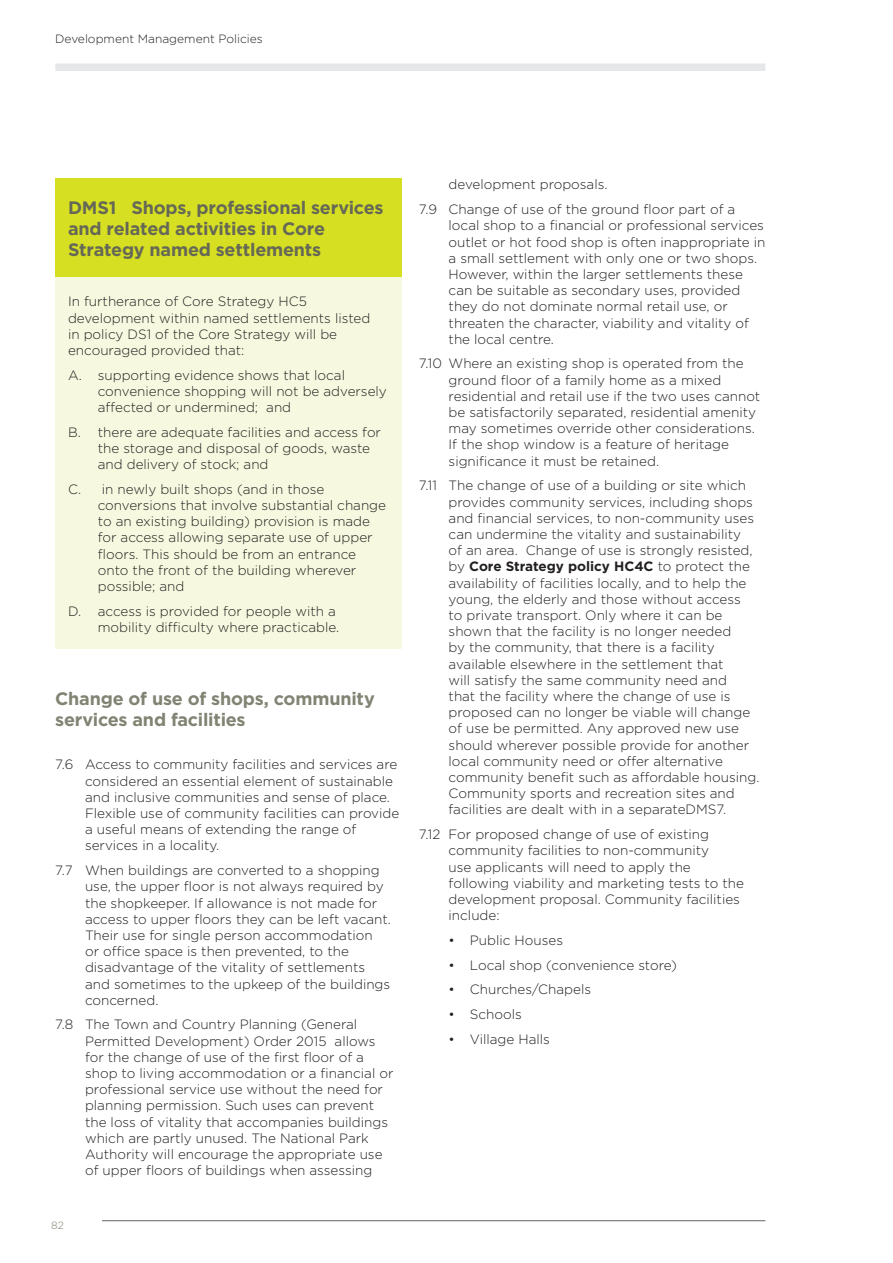
<style>
.page{position:relative;width:893px;height:1263px;background:#fff}
.page>*{position:absolute;margin:0;border:0;box-sizing:border-box;transform-origin:0 0}
.t1{font:700 18px/21px "Gotham";letter-spacing:-.01em;color:#666857}
.t2{font:700 18px/21px "Gotham";letter-spacing:-.01em;color:#818373}
.t3{font:300 13.5px/16.2px "Gotham";color:#231f20}
.t4{font:300 12px "Gotham";color:#231f20}
.t5{font:300 10.5px "Gotham";color:#818373}
.s1{font-weight:700}
</style>
<div class="page">
<div style="left:55px;top:179px;width:347px;height:98px;background:#d6df21"></div>
<div style="left:55px;top:277px;width:347px;height:371px;background:#f6f9df"></div>
<hr style="left:102px;top:1220px;width:663px;height:1px;background:#636366">
<div style="left:55px;top:63px;width:710px;height:8px;background:#e6e7e9"></div>
<p class="t4" style="left:55px;top:31px;width:209px">Development Management Policies</p>
<h1 class="t1" style="left:68px;top:197px;width:317px">DMS1 Shops, professional services and related activities in Core<br>Strategy named settlements</h1>
<p class="t3" style="left:68px;top:293px;width:304px">In furtherance of Core Strategy HC5 development within named settlements listed in policy DS1 of the Core Strategy will be encouraged provided that:</p>
<p class="t3" style="left:98px;top:366px;width:291px;text-indent:-30px">A. supporting evidence shows that local convenience shopping will not be adversely affected or undermined; and</p>
<p class="t3" style="left:98px;top:423px;width:285px;text-indent:-30px">B. there are adequate facilities and access for the storage and disposal of goods, waste and delivery of stock; and</p>
<p class="t3" style="left:98px;top:481px;width:290px;text-indent:-30px">C. in newly built shops (and in those conversions that involve substantial change to an existing building) provision is made for access allowing separate use of upper floors. This should be from an entrance onto the front of the building wherever possible; and</p>
<p class="t3" style="left:68px;top:602px;width:273px;text-align:right">D. access is provided for people with a mobility difficulty where practicable.</p>
<h1 class="t2" style="left:55px;top:688px;width:321px">Change of use of shops, community services and facilities</h1>
<p class="t3" style="left:85px;top:756px;width:316px;text-indent:-30px">7.6 Access to community facilities and services are considered an essential element of sustainable and inclusive communities and sense of place.<br>Flexible use of community facilities can provide a useful means of extending the range of services in a locality.</p>
<p class="t3" style="left:85px;top:862px;width:307px;text-indent:-30px">7.7 When buildings are converted to a shopping use, the upper floor is not always required by the shopkeeper. If allowance is not made for access to upper floors they can be left vacant.<br>Their use for single person accommodation<br>or office space is then prevented, to the disadvantage of the vitality of settlements and sometimes to the upkeep of the buildings concerned.</p>
<p class="t3" style="left:85px;top:1016px;width:310px;text-indent:-30px">7.8 The Town and Country Planning (General Permitted Development) Order 2015 allows for the change of use of the first floor of a shop to living accommodation or a financial or professional service use without the need for planning permission. Such uses can prevent the loss of vitality that accompanies buildings which are partly unused. The National Park Authority will encourage the appropriate use of upper floors of buildings when assessing</p>
<p class="t5" style="left:51px;top:1218px;width:15px">82</p>
<p class="t3" style="left:419px;top:172px;width:318px;line-height:24.8px;text-indent:30px">development proposals.<br>7.9 Change of use of the ground floor part of a</p>
<p class="t3" style="left:449px;top:217px;width:318px">local shop to a financial or professional services outlet or hot food shop is often inappropriate in a small settlement with only one or two shops.<br>However, within the larger settlements these can be suitable as secondary uses, provided they do not dominate normal retail use, or threaten the character, viability and vitality of the local centre.</p>
<p class="t3" style="left:449px;top:355px;width:313px;text-indent:-30px">7.10 Where an existing shop is operated from the ground floor of a family home as a mixed residential and retail use if the two uses cannot be satisfactorily separated, residential amenity may sometimes override other considerations.<br>If the shop window is a feature of heritage significance it must be retained.</p>
<p class="t3" style="left:449px;top:477px;width:312px;text-indent:-30px">7.11 The change of use of a building or site which provides community services, including shops and financial services, to non-community uses can undermine the vitality and sustainability<br>of an area. Change of use is strongly resisted, by <span class="s1">Core Strategy policy HC4C</span> to protect the availability of facilities locally, and to help the young, the elderly and those without access<br>to private transport. Only where it can be shown that the facility is no longer needed<br>by the community, that there is a facility available elsewhere in the settlement that<br>will satisfy the same community need and<br>that the facility where the change of use is proposed can no longer be viable will change of use be permitted. Any approved new use should wherever possible provide for another local community need or offer alternative community benefit such as affordable housing.<br>Community sports and recreation sites and facilities are dealt with in a separateDMS7.</p>
<p class="t3" style="left:449px;top:826px;width:297px;text-indent:-30px">7.12 For proposed change of use of existing community facilities to non-community<br>use applicants will need to apply the following viability and marketing tests to the development proposal. Community facilities include:</p>
<p class="t3" style="left:449px;top:931px;width:116px">• Public Houses</p>
<p class="t3" style="left:449px;top:956px;width:230px">• Local shop (convenience store)</p>
<p class="t3" style="left:449px;top:981px;width:144px">• Churches/Chapels</p>
<p class="t3" style="left:449px;top:1006px;width:75px">• Schools</p>
<p class="t3" style="left:449px;top:1030px;width:103px">• Village Halls</p>
</div>
